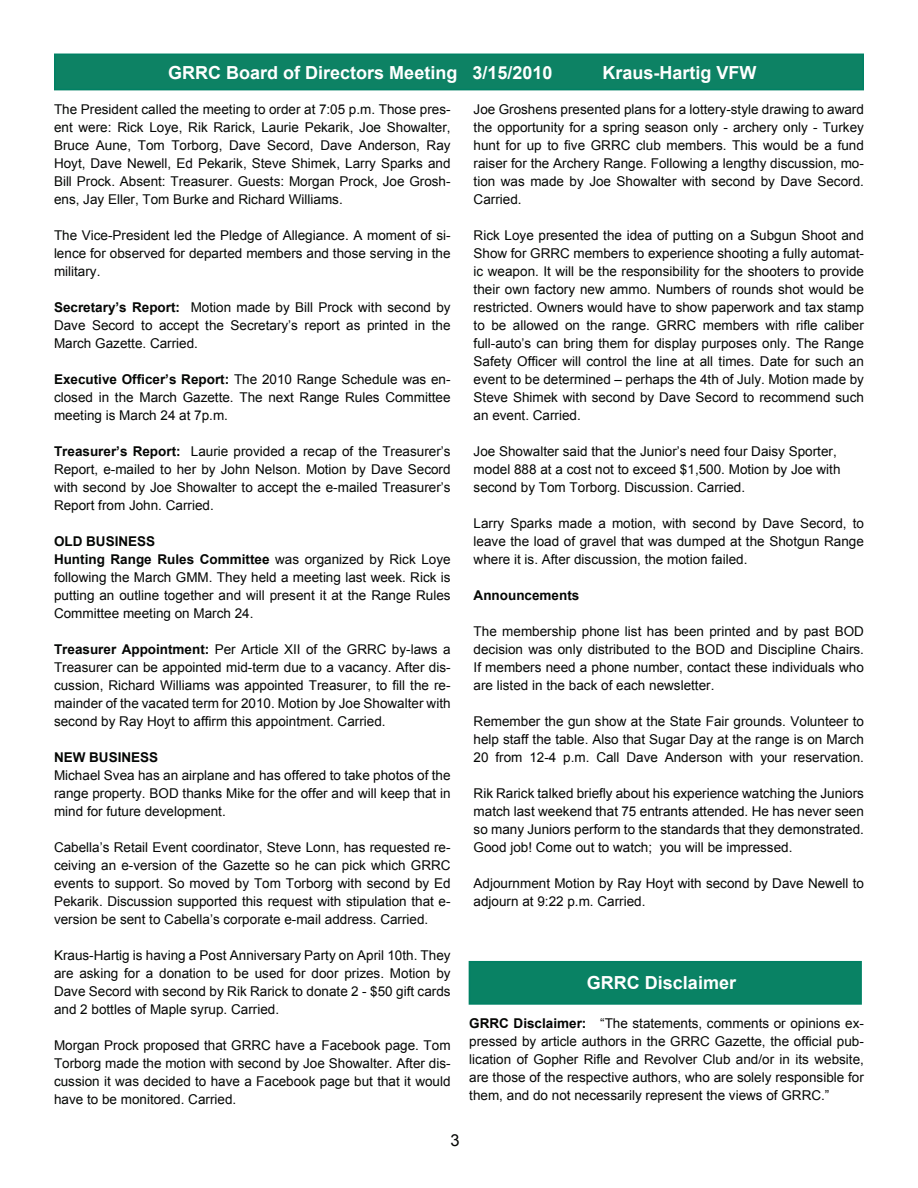
<style>
.page{position:relative;width:918px;height:1188px;background:#fff}
.page>*{position:absolute;margin:0;border:0;box-sizing:border-box;transform-origin:0 0}
.t1{font:700 18px "Arial";color:#fff}
.t2{font:16.5px "Arial";color:#040503}
.t3{font:13.5px/18px "Arial";color:#050705;text-align:justify}
.t4{font:13.5px/18px "Arial";color:#040504;text-align:justify}
.t5{font:700 13.5px "Arial";color:#050705}
.s1{font-weight:700}
.s2{font-weight:700;color:#040503}
.s3{color:#040503}
</style>
<div class="page">
<div style="left:55px;top:54px;width:808px;height:36px;background:#0d8264"></div>
<div style="left:54px;top:54px;width:810px;height:36px;border:2px solid #008164"></div>
<div style="left:469px;top:962px;width:392px;height:42px;background:#098264"></div>
<div style="left:469px;top:961px;width:393px;height:44px;border:2px solid #008164"></div>
<h1 class="t1" style="left:168px;top:60px;width:386px">GRRC Board of Directors Meeting 3/15/2010</h1>
<h1 class="t1" style="left:602px;top:60px;width:156px">Kraus-Hartig VFW</h1>
<p class="t3" style="left:54px;top:101px;width:398px">The President called the meeting to order at 7:05 p.m. Those pres&shy;ent were: Rick Loye, Rik Rarick, Laurie Pekarik, Joe Showalter, Bruce Aune, Tom Torborg, Dave Secord, Dave Anderson, Ray Hoyt, Dave Newell, Ed Pekarik, Steve Shimek, Larry Sparks and Bill Prock. Absent: Treasurer. Guests: Morgan Prock, Joe Grosh&shy;ens, Jay Eller, Tom Burke and Richard Williams.</p>
<p class="t3" style="left:54px;top:227px;width:398px">The Vice-President led the Pledge of Allegiance. A moment of si&shy;lence for observed for departed members and those serving in the military.</p>
<p class="t3" style="left:54px;top:299px;width:398px"><span class="s1">Secretary’s Report:</span> Motion made by Bill Prock with second by Dave Secord to accept the Secretary’s report as printed in the March Gazette. Carried.</p>
<p class="t3" style="left:54px;top:371px;width:398px"><span class="s1">Executive Officer’s Report:</span> The 2010 Range Schedule was en&shy;closed in the March Gazette. The next Range Rules Committee meeting is March 24 at 7p.m.</p>
<p class="t3" style="left:54px;top:443px;width:398px"><span class="s1">Treasurer’s Report:</span> Laurie provided a recap of the Treasurer’s Report, e-mailed to her by John Nelson. Motion by Dave Secord with second by Joe Showalter to accept the e-mailed Treasurer’s Report from John. Carried.</p>
<p class="t3" style="left:54px;top:533px;width:398px;text-align:left"><span class="s1">OLD BUSINESS<br>Hunting Range Rules Committee</span> was organized by Rick Loye following the March GMM. They held a meeting last week. Rick is putting an outline together and will present it at the Range Rules Committee meeting on March 24.</p>
<p class="t3" style="left:54px;top:641px;width:398px"><span class="s1">Treasurer Appointment:</span> Per Article XII of the GRRC by-laws a Treasurer can be appointed mid-term due to a vacancy. After dis&shy;cussion, Richard Williams was appointed Treasurer, to fill the re&shy;mainder of the vacated term for 2010. Motion by Joe Showalter with second by Ray Hoyt to affirm this appointment. Carried.</p>
<p class="t5" style="left:54px;top:749px;width:106px">NEW BUSINESS</p>
<p class="t3" style="left:54px;top:767px;width:398px">Michael Svea has an airplane and has offered to take photos of the range property. BOD thanks Mike for the offer and will keep that in mind for future development.</p>
<p class="t3" style="left:54px;top:839px;width:398px">Cabella’s Retail Event coordinator, Steve Lonn, has requested re&shy;ceiving an e-version of the Gazette so he can pick which GRRC events to support. So moved by Tom Torborg with second by Ed Pekarik. Discussion supported this request with stipulation that e&shy;version be sent to Cabella’s corporate e-mail address. Carried.</p>
<p class="t3" style="left:54px;top:947px;width:398px">Kraus-Hartig is having a Post Anniversary Party on April 10th. They are asking for a donation to be used for door prizes. Motion by Dave Secord with second by Rik Rarick to donate 2 - $50 gift cards and 2 bottles of Maple syrup. Carried.</p>
<p class="t3" style="left:54px;top:1037px;width:398px">Morgan Prock proposed that GRRC have a Facebook page. Tom Torborg made the motion with second by Joe Showalter. After dis&shy;cussion it was decided to have a Facebook page but that it would have to be monitored. Carried.</p>
<p class="t3" style="left:474px;top:101px;width:392px">Joe Groshens presented plans for a lottery-style drawing to award the opportunity for a spring season only - archery only - Turkey hunt for up to five GRRC club members. This would be a fund raiser for the Archery Range. Following a lengthy discussion, mo&shy;tion was made by Joe Showalter with second by Dave Secord.<br>Carried.</p>
<p class="t3" style="left:474px;top:227px;width:392px">Rick Loye presented the idea of putting on a Subgun Shoot and Show for GRRC members to experience shooting a fully automat&shy;ic weapon. It will be the responsibility for the shooters to provide their own factory new ammo. Numbers of rounds shot would be restricted. Owners would have to show paperwork and tax stamp to be allowed on the range. GRRC members with rifle caliber full-auto’s can bring them for display purposes only. The Range Safety Officer will control the line at all times. Date for such an event to be determined – perhaps the 4th of July. Motion made by Steve Shimek with second by Dave Secord to recommend such an event. Carried.</p>
<p class="t3" style="left:474px;top:443px;width:368px;text-align:left">Joe Showalter said that the Junior’s need four Daisy Sporter, model 888 at a cost not to exceed $1,500. Motion by Joe with second by Tom Torborg. Discussion. Carried.</p>
<p class="t3" style="left:474px;top:515px;width:392px">Larry Sparks made a motion, with second by Dave Secord, to leave the load of gravel that was dumped at the Shotgun Range where it is. After discussion, the motion failed.</p>
<p class="t5" style="left:474px;top:587px;width:107px">Announcements</p>
<p class="t3" style="left:474px;top:623px;width:392px">The membership phone list has been printed and by past BOD decision was only distributed to the BOD and Discipline Chairs.<br>If members need a phone number, contact these individuals who are listed in the back of each newsletter.</p>
<p class="t3" style="left:474px;top:713px;width:392px">Remember the gun show at the State Fair grounds. Volunteer to help staff the table. Also that Sugar Day at the range is on March 20 from 12-4 p.m. Call Dave Anderson with your reservation.</p>
<p class="t4" style="left:474px;top:785px;width:392px">Rik Rarick talked briefly about his experience watching the Juniors match last weekend that 75 entrants attended. He has never seen so many Juniors perform to the standards that they demonstrated.<br>Good job! Come out to watch; you will be impressed.</p>
<p class="t4" style="left:474px;top:875px;width:392px">Adjournment Motion by Ray Hoyt with second by Dave Newell to adjourn at 9:22 p.m. Carried.</p>
<h1 class="t1" style="left:587px;top:971px;width:151px">GRRC Disclaimer</h1>
<p class="t3" style="left:469px;top:1014px;width:396px"><span class="s2">GRRC Disclaimer:</span> <span class="s3">“The st</span>atements, comments or opinions ex&shy;pressed by article authors in the GRRC Gazette, the official pub&shy;lication of Gopher Rifle and Revolver Club and/or in its website, are those of the respective authors, who are solely responsible for them, and do not necessarily represent the views of GRRC.”</p>
<p class="t2" style="left:451px;top:1129px;width:11px">3</p>
</div>
